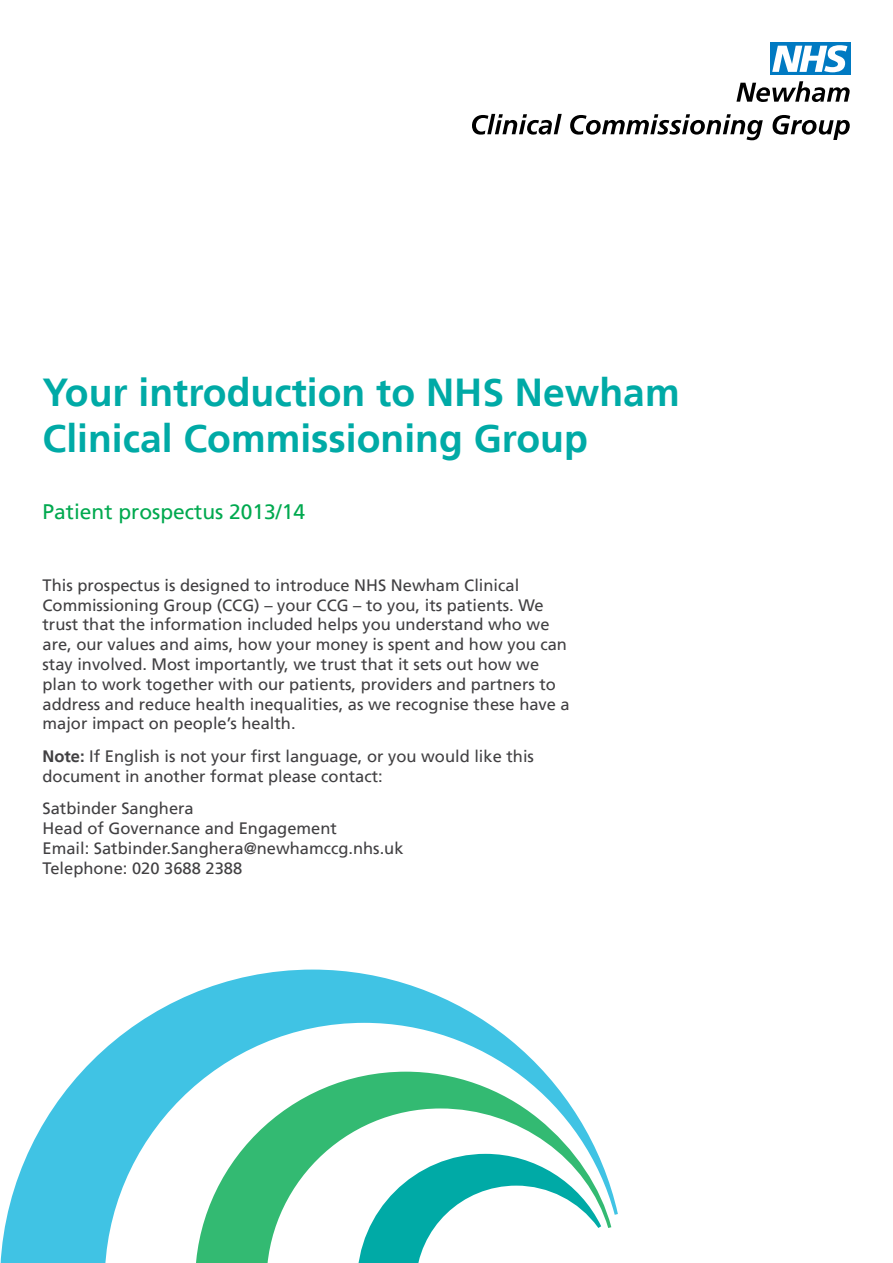
<style>
.page{position:relative;width:893px;height:1263px;background:#fff}
.page>*{position:absolute;margin:0;border:0;box-sizing:border-box;transform-origin:0 0}
.t1{font:700 39px/46.8px "Frutiger";color:#00aaa6}
.t2{font:21px "Frutiger";color:#00a94f}
.t3{font:16.5px/19.8px "Frutiger";color:#414042}
.s1{font-weight:700}
</style>
<div class="page">
<div style="left:770px;top:43px;width:80px;height:32px;background:#007ac2"></div>
<svg style="left:772px;top:45px;width:75px;height:27px"></svg>
<svg style="left:736px;top:81px;width:114px;height:21px"></svg>
<svg style="left:472px;top:114px;width:90px;height:21px"></svg>
<svg style="left:570px;top:114px;width:193px;height:26px"></svg>
<svg style="left:773px;top:115px;width:77px;height:25px"></svg>
<svg style="left:0;top:969px;width:618px;height:294px"></svg>
<svg style="left:195px;top:1072px;width:416px;height:191px"></svg>
<svg style="left:357px;top:1154px;width:244px;height:109px"></svg>
<h1 class="t1" style="left:43px;top:369px;width:639px">Your introduction to NHS Newham<br>Clinical Commissioning Group</h1>
<p class="t2" style="left:43px;top:499px;width:264px">Patient prospectus 2013/14</p>
<p class="t3" style="left:43px;top:575px;width:529px">This prospectus is designed to introduce NHS Newham Clinical Commissioning Group (CCG) – your CCG – to you, its patients. We trust that the information included helps you understand who we are, our values and aims, how your money is spent and how you can stay involved. Most importantly, we trust that it sets out how we plan to work together with our patients, providers and partners to address and reduce health inequalities, as we recognise these have a major impact on people’s health.</p>
<p class="t3" style="left:43px;top:746px;width:493px"><span class="s1">Note:</span> If English is not your first language, or you would like this document in another format please contact:</p>
<p class="t3" style="left:43px;top:799px;width:363px">Satbinder Sanghera<br>Head of Governance and Engagement<br>Email: Satbinder.Sanghera@newhamccg.nhs.uk<br>Telephone: 020 3688 2388</p>
</div>
